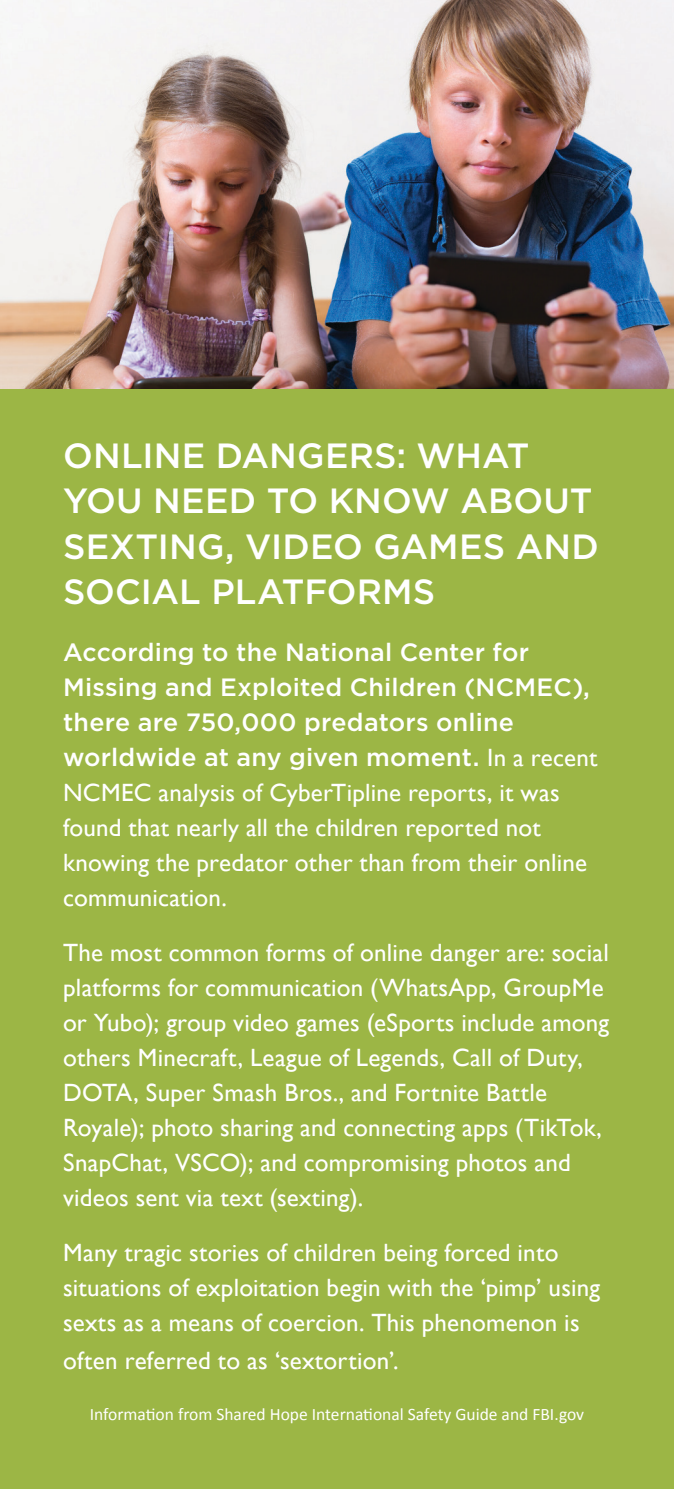
<style>
.page{position:relative;width:674px;height:1489px;background:#fff}
.page>*{position:absolute;margin:0;border:0;box-sizing:border-box;transform-origin:0 0}
.t1{font:500 35px/45px "Gotham HTF";color:#fff}
.t2{font:25px/35px "Gill Sans";letter-spacing:.01em;color:#fff}
.t3{font:17.5px "Calibri";color:#fff}
.s1{font-family:"Gotham HTF";font-weight:500}
</style>
<div class="page">
<img style="left:0;top:0;width:673px;height:390px">
<div style="left:0;top:390px;width:673px;height:1099px;background:#9cb645"></div>
<p class="t1" style="left:63px;top:433px;width:537px">ONLINE DANGERS: WHAT<br>YOU NEED TO KNOW ABOUT<br>SEXTING, VIDEO GAMES AND<br>SOCIAL PLATFORMS</p>
<p class="t2" style="left:63px;top:635px;width:535px"><span class="s1">According to the National Center for Missing and Exploited Children (NCMEC), there are 750,000 predators online worldwide at any given moment.</span> In a recent NCMEC analysis of CyberTipline reports, it was found that nearly all the children reported not knowing the predator other than from their online communication.</p>
<p class="t2" style="left:63px;top:935px;width:547px">The most common forms of online danger are: social platforms for communication (WhatsApp, GroupMe or Yubo); group video games (eSports include among others Minecraft, League of Legends, Call of Duty, DOTA, Super Smash Bros., and Fortnite Battle Royale); photo sharing and connecting apps (TikTok, SnapChat, VSCO); and compromising photos and videos sent via text (sexting).</p>
<p class="t2" style="left:63px;top:1235px;width:538px">Many tragic stories of children being forced into situations of exploitation begin with the ‘pimp’ using sexts as a means of coercion. This phenomenon is</p>
<p class="t2" style="left:63px;top:1342px;width:337px">often referred to as ‘sextortion’.</p>
<p class="t3" style="left:90px;top:1402px;width:495px">Information from Shared Hope International Safety Guide and FBI.gov</p>
</div>
